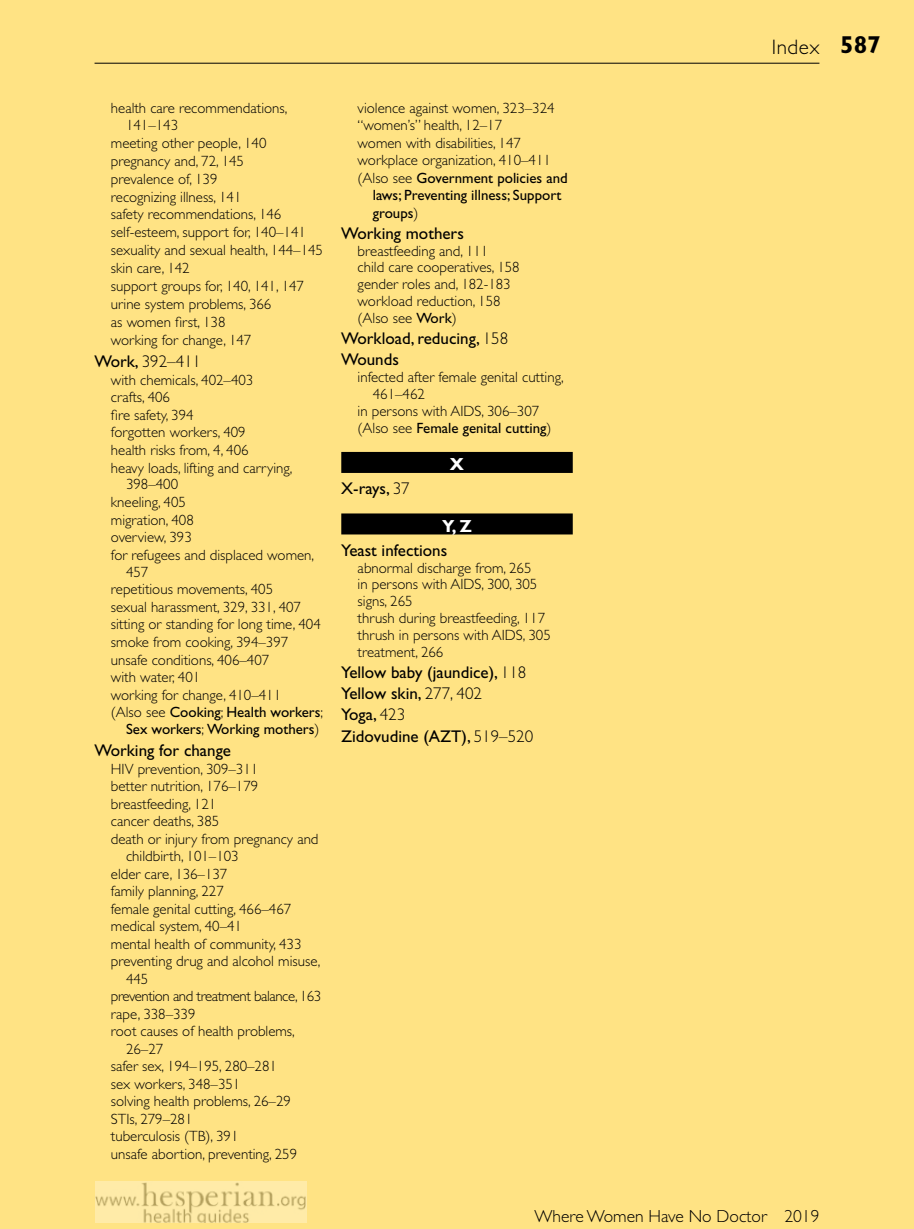
<style>
.page{position:relative;width:914px;height:1229px;background:#fff}
.page>*{position:absolute;margin:0;border:0;box-sizing:border-box;transform-origin:0 0}
.t1{font:300 21px "Gill Sans Std";letter-spacing:.025em;color:#000}
.t2{font:300 17.5px "Gill Sans Std";color:#000}
.t3{font:700 17.5px "Gill Sans Std";color:#fff}
.t4{font:16.97px/21.3px "Gill Sans Std";color:#000}
.t5{font:300 16.97px "Gill Sans Std";color:#000}
.t6{font:300 14.88px/16.8px "Gill Sans Std";color:#000}
.t7{font:14.88px "Gill Sans Std";color:#000}
.t8{font:300 14.88px "Gill Sans Std";letter-spacing:-.03em;color:#000}
.s1{font-weight:700;font-size:24.5px}
.s2{font-weight:400}
.s3{font-weight:300}
</style>
<div class="page">
<div style="left:0;top:0;width:914px;height:1228px;background:#ffe384"></div>
<img style="left:95px;top:1181px;width:211px;height:41px">
<hr style="left:94px;top:63px;width:725px;height:1px;background:#000">
<div style="left:341px;top:452px;width:231px;height:21px;background:#000"></div>
<div style="left:341px;top:513px;width:231px;height:21px;background:#000"></div>
<h1 class="t1" style="left:771px;top:35px;width:110px">Index <span class="s1">587</span></h1>
<p class="t6" style="left:111px;top:99px;width:178px">health care recommendations,</p>
<p class="t6" style="left:126px;top:116px;width:54px">141–143</p>
<p class="t6" style="left:111px;top:134px;width:157px">meeting other people, 140</p>
<p class="t6" style="left:111px;top:152px;width:135px">pregnancy and, 72, 145</p>
<p class="t6" style="left:111px;top:170px;width:108px">prevalence of, 139</p>
<p class="t6" style="left:111px;top:188px;width:132px">recognizing illness, 141</p>
<p class="t6" style="left:111px;top:206px;width:172px">safety recommendations, 146</p>
<p class="t6" style="left:111px;top:224px;width:196px">self-esteem, support for, 140–141</p>
<p class="t6" style="left:111px;top:242px;width:214px">sexuality and sexual health, 144–145</p>
<p class="t6" style="left:111px;top:260px;width:80px">skin care, 142</p>
<p class="t6" style="left:111px;top:278px;width:194px">support groups for, 140, 141, 147</p>
<p class="t6" style="left:111px;top:296px;width:162px">urine system problems, 366</p>
<p class="t6" style="left:111px;top:314px;width:116px">as women first, 138</p>
<p class="t6" style="left:111px;top:332px;width:142px">working for change, 147</p>
<p class="t5" style="left:94px;top:352px;width:108px"><span class="s2">Work,</span> 392–411</p>
<p class="t6" style="left:111px;top:371px;width:144px">with chemicals, 402–403</p>
<p class="t6" style="left:111px;top:389px;width:61px">crafts, 406</p>
<p class="t6" style="left:111px;top:407px;width:84px">fire safety, 394</p>
<p class="t6" style="left:111px;top:424px;width:136px">forgotten workers, 409</p>
<p class="t6" style="left:111px;top:442px;width:139px">health risks from, 4, 406</p>
<p class="t6" style="left:111px;top:459px;width:183px">heavy loads, lifting and carrying,</p>
<p class="t6" style="left:126px;top:476px;width:54px">398–400</p>
<p class="t6" style="left:111px;top:494px;width:77px">kneeling, 405</p>
<p class="t6" style="left:111px;top:511px;width:84px">migration, 408</p>
<p class="t6" style="left:111px;top:529px;width:82px">overview, 393</p>
<p class="t6" style="left:111px;top:546px;width:205px">for refugees and displaced women,</p>
<p class="t6" style="left:126px;top:563px;width:24px">457</p>
<p class="t6" style="left:111px;top:581px;width:164px">repetitious movements, 405</p>
<p class="t6" style="left:111px;top:598px;width:191px">sexual harassment, 329, 331, 407</p>
<p class="t6" style="left:111px;top:616px;width:211px">sitting or standing for long time, 404</p>
<p class="t6" style="left:111px;top:634px;width:179px">smoke from cooking, 394–397</p>
<p class="t6" style="left:111px;top:651px;width:160px">unsafe conditions, 406–407</p>
<p class="t6" style="left:111px;top:669px;width:91px">with water, 401</p>
<p class="t6" style="left:111px;top:686px;width:172px">working for change, 410–411</p>
<p class="t7" style="left:111px;top:703px;width:214px"><span class="s3">(Also see</span> Cooking<span class="s3">;</span> Health workers<span class="s3">;</span></p>
<p class="t7" style="left:126px;top:720px;width:195px">Sex workers<span class="s3">;</span> Working mothers<span class="s3">)</span></p>
<p class="t4" style="left:94px;top:740px;width:138px">Working for change</p>
<p class="t6" style="left:111px;top:760px;width:149px">HIV prevention, 309–311</p>
<p class="t6" style="left:111px;top:778px;width:149px">better nutrition, 176–179</p>
<p class="t6" style="left:111px;top:795px;width:107px">breastfeeding, 121</p>
<p class="t6" style="left:111px;top:813px;width:110px">cancer deaths, 385</p>
<p class="t6" style="left:111px;top:830px;width:209px">death or injury from pregnancy and</p>
<p class="t6" style="left:126px;top:848px;width:114px">childbirth, 101–103</p>
<p class="t6" style="left:111px;top:865px;width:118px">elder care, 136–137</p>
<p class="t6" style="left:111px;top:883px;width:114px">family planning, 227</p>
<p class="t6" style="left:111px;top:900px;width:182px">female genital cutting, 466–467</p>
<p class="t6" style="left:111px;top:918px;width:133px">medical system, 40–41</p>
<p class="t6" style="left:111px;top:935px;width:192px">mental health of community, 433</p>
<p class="t6" style="left:111px;top:953px;width:211px">preventing drug and alcohol misuse,</p>
<p class="t6" style="left:126px;top:970px;width:24px">445</p>
<p class="t8" style="left:111px;top:988px;width:212px">prevention and treatment balance, 163</p>
<p class="t6" style="left:111px;top:1005px;width:86px">rape, 338–339</p>
<p class="t6" style="left:111px;top:1023px;width:185px">root causes of health problems,</p>
<p class="t6" style="left:126px;top:1040px;width:39px">26–27</p>
<p class="t6" style="left:111px;top:1058px;width:167px">safer sex, 194–195, 280–281</p>
<p class="t6" style="left:111px;top:1075px;width:131px">sex workers, 348–351</p>
<p class="t6" style="left:111px;top:1093px;width:181px">solving health problems, 26–29</p>
<p class="t6" style="left:111px;top:1110px;width:83px">STIs, 279–281</p>
<p class="t6" style="left:111px;top:1128px;width:129px">tuberculosis (TB), 391</p>
<p class="t6" style="left:111px;top:1145px;width:188px">unsafe abortion, preventing, 259</p>
<p class="t6" style="left:357px;top:99px;width:198px">violence against women, 323–324</p>
<p class="t6" style="left:357px;top:117px;width:146px">“women’s” health, 12–17</p>
<p class="t6" style="left:357px;top:134px;width:165px">women with disabilities, 147</p>
<p class="t6" style="left:357px;top:152px;width:195px">workplace organization, 410–411</p>
<p class="t7" style="left:357px;top:169px;width:211px"><span class="s3">(Also see</span> Government policies and</p>
<p class="t7" style="left:373px;top:186px;width:190px">laws; Preventing illness; Support</p>
<p class="t7" style="left:373px;top:204px;width:47px">groups<span class="s3">)</span></p>
<p class="t4" style="left:341px;top:222px;width:124px">Working mothers</p>
<p class="t6" style="left:357px;top:242px;width:163px">breastfeeding and, 111<br>child care cooperatives, 158 gender roles and, 182-183 workload reduction, 158 (Also see <span class="s2">Work</span>)</p>
<p class="t4" style="left:341px;top:328px;width:168px">Workload, reducing, <span class="s3">158<br></span>Wounds</p>
<p class="t6" style="left:357px;top:369px;width:207px">infected after female genital cutting,</p>
<p class="t6" style="left:373px;top:386px;width:54px">461–462</p>
<p class="t6" style="left:357px;top:402px;width:183px">in persons with AIDS, 306–307</p>
<p class="t7" style="left:357px;top:419px;width:195px"><span class="s3">(Also see</span> Female genital cutting<span class="s3">)</span></p>
<p class="t3" style="left:450px;top:454px;width:16px">X</p>
<p class="t4" style="left:341px;top:478px;width:70px">X-rays, <span class="s3">37</span></p>
<p class="t3" style="left:442px;top:515px;width:31px">Y, Z</p>
<p class="t4" style="left:341px;top:539px;width:107px">Yeast infections</p>
<p class="t6" style="left:357px;top:559px;width:195px">abnormal discharge from, 265<br>in persons with AIDS, 300, 305 signs, 265<br>thrush during breastfeeding, 117 thrush in persons with AIDS, 305 treatment, 266</p>
<p class="t4" style="left:341px;top:661px;width:193px">Yellow baby (jaundice), <span class="s3">118<br></span>Yellow skin, <span class="s3">277, 402<br></span>Yoga, <span class="s3">423<br></span>Zidovudine (AZT), <span class="s3">519–520</span></p>
<p class="t2" style="left:534px;top:1205px;width:286px">Where Women Have No Doctor 2019</p>
</div>
